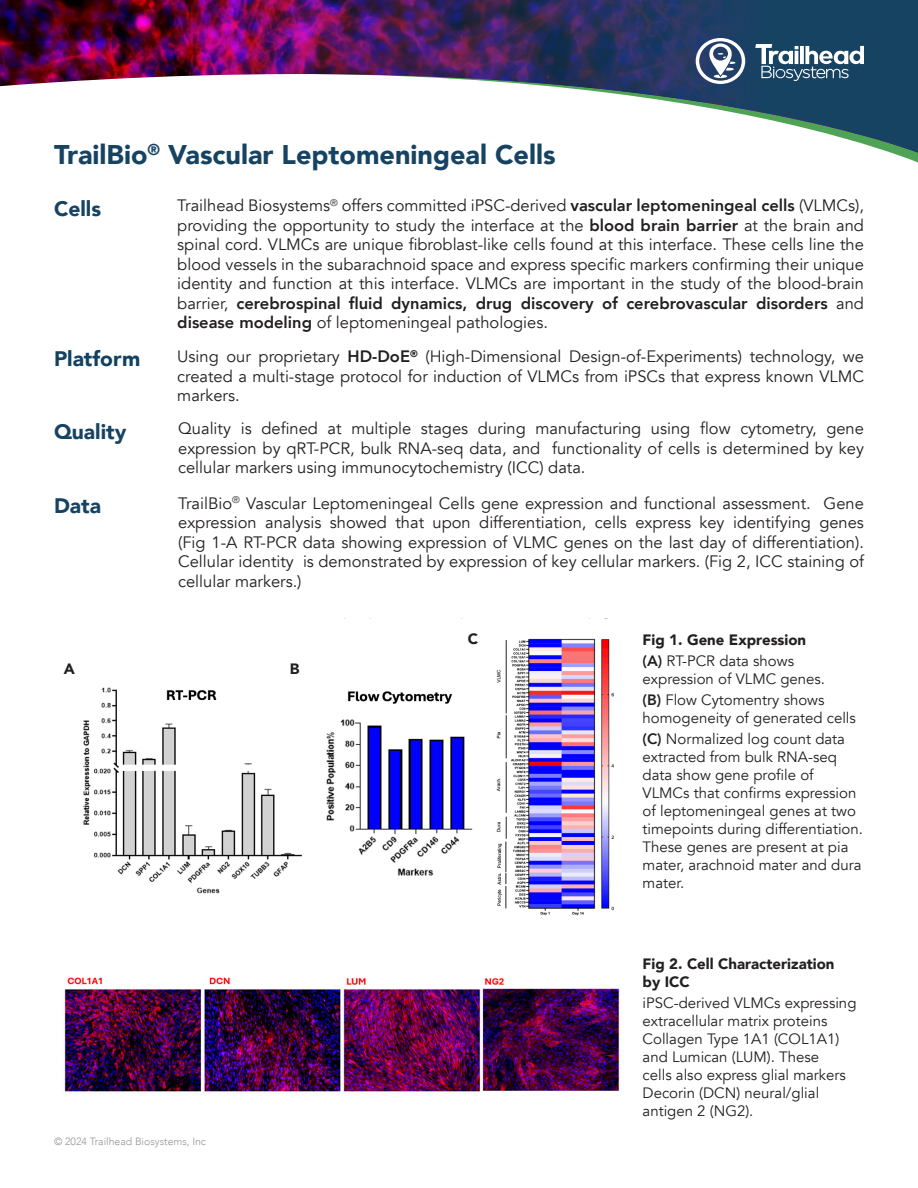
<style>
.page{position:relative;width:918px;height:1188px;background:#fff}
.page>*{position:absolute;margin:0;border:0;box-sizing:border-box;transform-origin:0 0}
.t1{font:900 27px "Avenir";color:#174363}
.t2{font:900 21px "Avenir";color:#174363}
.t3{font:900 21px "Avenir";color:#124262}
.t4{font:16.5px/19.5px "Avenir";color:#231f20;text-align:justify}
.t5{font:15px/18px "Avenir";color:#231f20}
.t6{font:900 15px/18px "Avenir";color:#231f20}
.t7{font:300 10.5px "Avenir";color:#939598}
.s1{font-weight:800}
</style>
<div class="page">
<img style="left:83px;top:638px;width:531px;height:278px">
<img style="left:64px;top:977px;width:557px;height:115px">
<img style="left:0;top:0;width:918px;height:158px">
<svg style="left:755px;top:44px;width:109px;height:37px"></svg>
<svg style="left:696px;top:38px;width:49px;height:46px"></svg>
<p class="t1" style="left:54px;top:131px;width:503px">TrailBio<sup>®</sup> Vascular Leptomeningeal Cells</p>
<p class="t4" style="left:177px;top:196px;width:688px">Trailhead Biosystems<sup>®</sup> offers committed iPSC-derived <span class="s1">vascular leptomeningeal cells</span> (VLMCs), providing the opportunity to study the interface at the <span class="s1">blood brain barrier</span> at the brain and spinal cord. VLMCs are unique fibroblast-like cells found at this interface. These cells line the blood vessels in the subarachnoid space and express specific markers confirming their unique identity and function at this interface. VLMCs are important in the study of the blood-brain barrier, <span class="s1">cerebrospinal fluid dynamics, drug discovery of cerebrovascular disorders</span> and <span class="s1">disease modeling</span> of leptomeningeal pathologies.</p>
<p class="t4" style="left:177px;top:347px;width:688px">Using our proprietary <span class="s1">HD-DoE</span><sup>®</sup> (High-Dimensional Design-of-Experiments) technology, we created a multi-stage protocol for induction of VLMCs from iPSCs that express known VLMC markers.</p>
<p class="t4" style="left:178px;top:419px;width:687px">Quality is defined at multiple stages during manufacturing using flow cytometry, gene expression by qRT-PCR, bulk RNA-seq data, and functionality of cells is determined by key cellular markers using immunocytochemistry (ICC) data.</p>
<p class="t4" style="left:178px;top:493px;width:687px">TrailBio<sup>®</sup> Vascular Leptomeningeal Cells gene expression and functional assessment. Gene expression analysis showed that upon differentiation, cells express key identifying genes (Fig 1-A RT-PCR data showing expression of VLMC genes on the last day of differentiation).<br>Cellular identity is demonstrated by expression of key cellular markers. (Fig 2, ICC staining of cellular markers.)</p>
<p class="t2" style="left:54px;top:190px;width:49px">Cells</p>
<p class="t3" style="left:54px;top:341px;width:88px">Platform</p>
<p class="t2" style="left:54px;top:414px;width:74px">Quality</p>
<p class="t2" style="left:54px;top:488px;width:49px">Data</p>
<p class="t6" style="left:64px;top:659px;width:13px">A</p>
<p class="t6" style="left:290px;top:659px;width:11px">B</p>
<p class="t7" style="left:54px;top:1135px;width:154px">© 2024 Trailhead Biosystems, Inc</p>
<p class="t6" style="left:468px;top:629px;width:12px">C</p>
<p class="t6" style="left:643px;top:630px;width:165px">Fig 1. Gene Expression</p>
<p class="t5" style="left:643px;top:652px;width:184px"><span class="s1">(A)</span> RT-PCR data shows expression of VLMC genes.</p>
<p class="t5" style="left:643px;top:691px;width:215px"><span class="s1">(B)</span> Flow Cytomentry shows homogeneity of generated cells</p>
<p class="t5" style="left:643px;top:730px;width:222px"><span class="s1">(C)</span> Normalized log count data extracted from bulk RNA-seq data show gene profile of<br>VLMCs that confirms expression of leptomeningeal genes at two timepoints during differentiation.<br>These genes are present at pia mater, arachnoid mater and dura mater.</p>
<p class="t6" style="left:643px;top:954px;width:193px">Fig 2. Cell Characterization by ICC</p>
<p class="t5" style="left:643px;top:994px;width:215px">iPSC-derived VLMCs expressing extracellular matrix proteins<br>Collagen Type 1A1 (COL1A1) and Lumican (LUM). These<br>cells also express glial markers<br>Decorin (DCN) neural/glial antigen 2 (NG2).</p>
</div>
